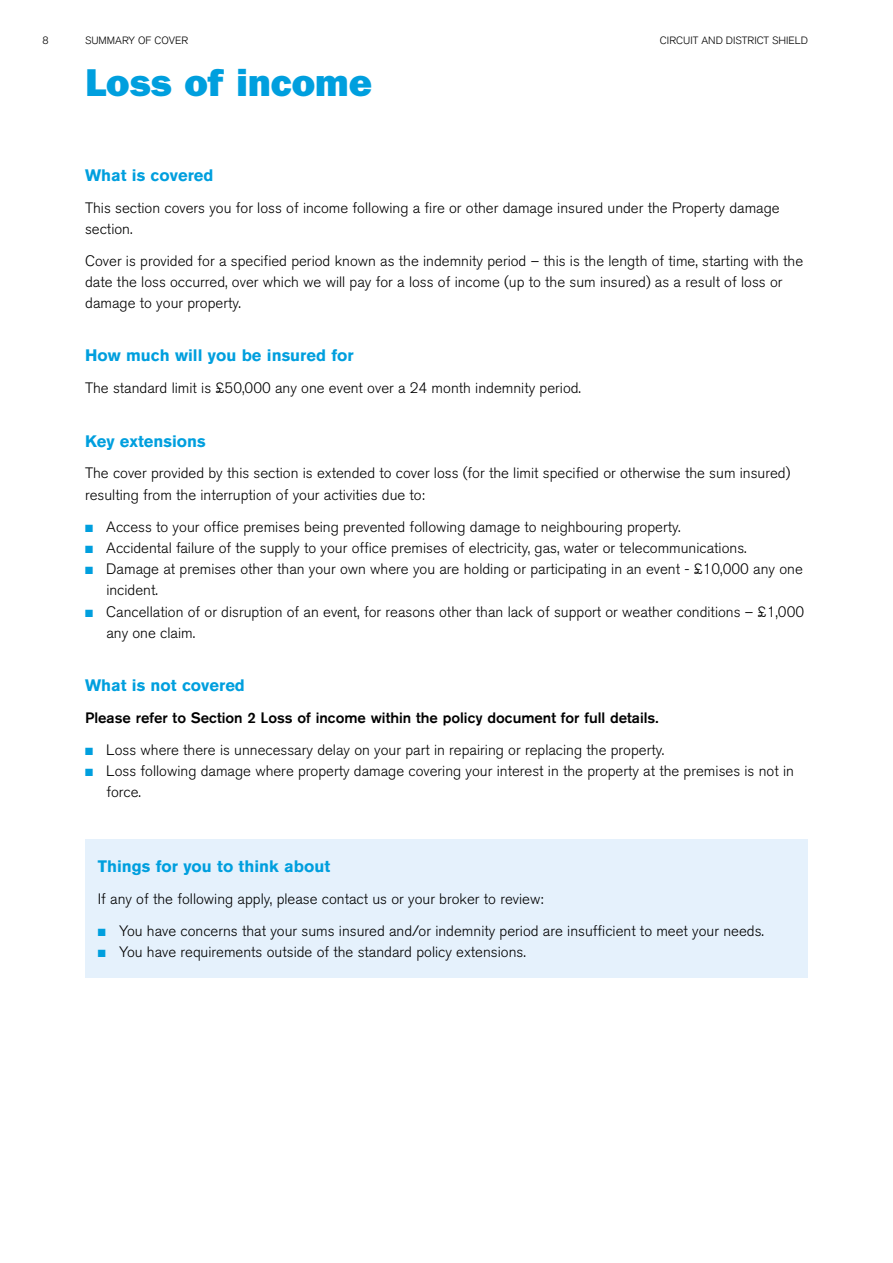
<style>
.page{position:relative;width:893px;height:1263px;background:#fff}
.page>*{position:absolute;margin:0;border:0;box-sizing:border-box;transform-origin:0 0}
.t1{font:800 39px "Franklin Gothic";color:#009fde}
.t2{font:700 16.5px "Akzidenz Grotesk BQ";color:#009fde}
.t3{font:300 15px/21.3px "Akzidenz Grotesk BQ";color:#000}
.t4{font:500 15px "Akzidenz Grotesk BQ";color:#000}
.t5{font:300 10.5px "Akzidenz Grotesk BQ";color:#000}
.s1{color:#009fde}
</style>
<div class="page">
<div style="left:85px;top:840px;width:723px;height:138px;background:#e5f1fc"></div>
<p class="t5" style="left:43px;top:34px;width:8px">8</p>
<p class="t5" style="left:85px;top:34px;width:105px">SUMMARY OF COVER</p>
<p class="t5" style="left:660px;top:34px;width:149px">CIRCUIT AND DISTRICT SHIELD</p>
<h1 class="t1" style="left:85px;top:59px;width:289px">Loss of income</h1>
<p class="t2" style="left:85px;top:165px;width:130px">What is covered</p>
<p class="t3" style="left:85px;top:197px;width:696px">This section covers you for loss of income following a fire or other damage insured under the Property damage section.</p>
<p class="t3" style="left:85px;top:250px;width:720px">Cover is provided for a specified period known as the indemnity period – this is the length of time, starting with the date the loss occurred, over which we will pay for a loss of income (up to the sum insured) as a result of loss or damage to your property.</p>
<p class="t2" style="left:85px;top:346px;width:270px">How much will you be insured for</p>
<p class="t3" style="left:85px;top:378px;width:498px">The standard limit is £50,000 any one event over a 24 month indemnity period.</p>
<p class="t2" style="left:85px;top:431px;width:122px">Key extensions</p>
<p class="t3" style="left:85px;top:463px;width:707px">The cover provided by this section is extended to cover loss (for the limit specified or otherwise the sum insured) resulting from the interruption of your activities due to:</p>
<p class="t3" style="left:85px;top:516px;width:597px"><span class="s1">■</span> Access to your office premises being prevented following damage to neighbouring property.</p>
<p class="t3" style="left:85px;top:537px;width:663px"><span class="s1">■</span> Accidental failure of the supply to your office premises of electricity, gas, water or telecommunications.</p>
<p class="t3" style="left:106px;top:558px;width:698px;text-indent:-21px"><span class="s1">■</span> Damage at premises other than your own where you are holding or participating in an event - £10,000 any one incident.</p>
<p class="t3" style="left:106px;top:601px;width:699px;text-indent:-21px"><span class="s1">■</span> Cancellation of or disruption of an event, for reasons other than lack of support or weather conditions – £1,000 any one claim.</p>
<p class="t2" style="left:85px;top:676px;width:161px">What is not covered</p>
<p class="t4" style="left:85px;top:708px;width:575px">Please refer to Section 2 Loss of income within the policy document for full details.</p>
<p class="t3" style="left:85px;top:739px;width:581px"><span class="s1">■</span> Loss where there is unnecessary delay on your part in repairing or replacing the property.</p>
<p class="t3" style="left:106px;top:760px;width:689px;text-indent:-21px"><span class="s1">■</span> Loss following damage where property damage covering your interest in the property at the premises is not in force.</p>
<p class="t2" style="left:98px;top:856px;width:234px">Things for you to think about</p>
<p class="t3" style="left:98px;top:888px;width:447px">If any of the following apply, please contact us or your broker to review:</p>
<p class="t3" style="left:98px;top:920px;width:668px"><span class="s1">■</span> You have concerns that your sums insured and/or indemnity period are insufficient to meet your needs.</p>
<p class="t3" style="left:98px;top:941px;width:430px"><span class="s1">■</span> You have requirements outside of the standard policy extensions.</p>
</div>
